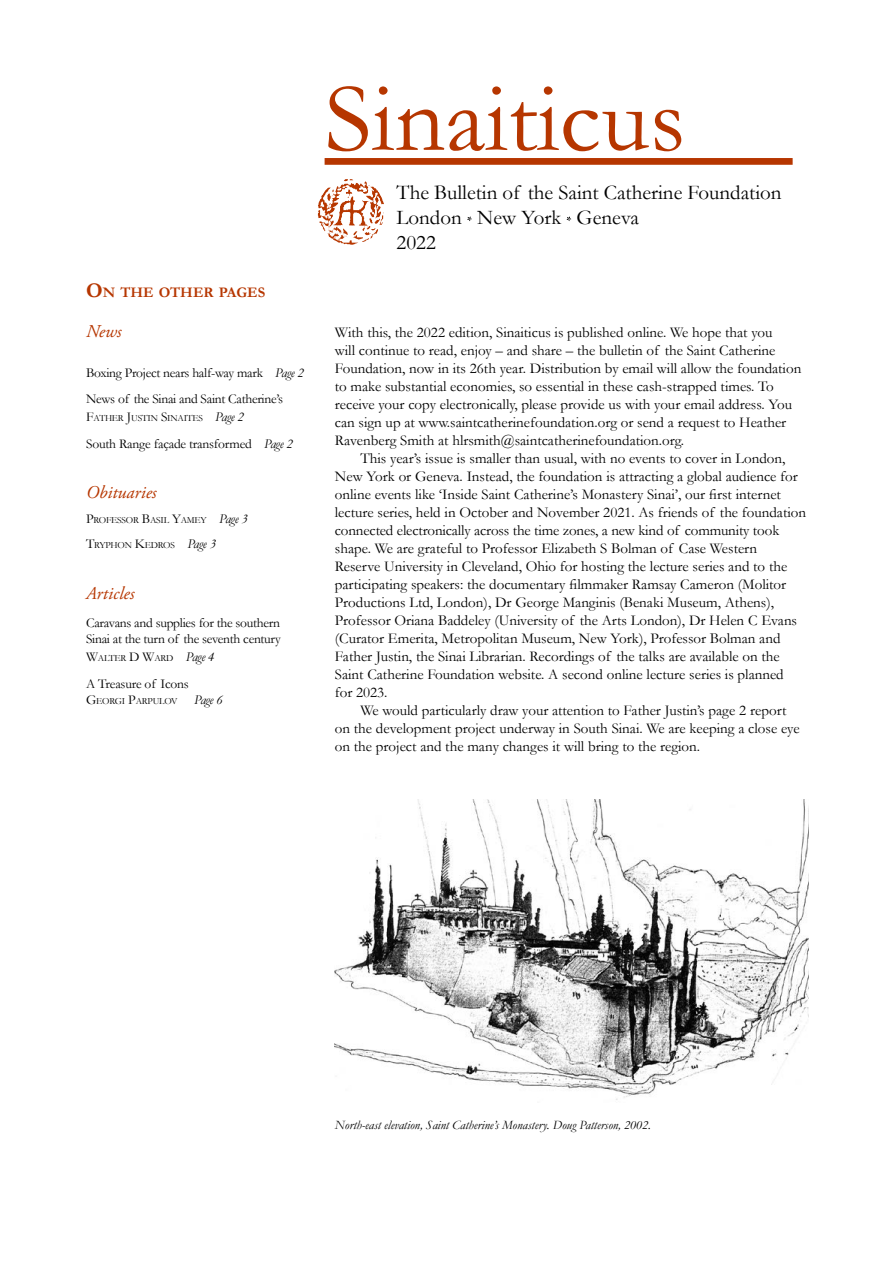
<style>
.page{position:relative;width:893px;height:1263px;background:#fff}
.page>*{position:absolute;margin:0;border:0;box-sizing:border-box;transform-origin:0 0}
.t1{font:99px "Garamond";color:#b63600}
.t2{font:21px/25.2px "Garamond";color:#000}
.t3{font:italic 18px "Adobe Garamond Pro";color:#b63600}
.t4{font:15px/18px "Garamond";color:#000}
.t5{font:700 14.7px "Garamond";color:#b63600}
.t6{font:13.5px/26.5px "Garamond";letter-spacing:-.02em;color:#000}
.t7{font:italic 12.75px "Garamond";color:#000}
.t8{font:9.45px "Garamond";letter-spacing:-.02em;color:#000}
.s1{font-size:21px}
.s2{font-style:italic}
.s3{font-size:13.5px}
.s4{font-style:italic;font-size:13.5px}
</style>
<div class="page">
<img style="left:335px;top:799px;width:474px;height:301px">
<div style="left:364px;top:1085px;width:116px;height:47px;background:#fff"></div>
<div style="left:710px;top:1085px;width:116px;height:47px;background:#fff"></div>
<div style="left:325px;top:158px;width:468px;height:7px;background:#b63600"></div>
<svg style="left:467px;top:216px;width:5px;height:5px"></svg>
<svg style="left:567px;top:216px;width:4px;height:5px"></svg>
<img style="left:338px;top:179px;width:28px;height:8px">
<p class="t5" style="left:86px;top:283px;width:181px"><span class="s1">O</span>N THE OTHER PAGES</p>
<p class="t3" style="left:86px;top:321px;width:37px">News</p>
<p class="t6" style="left:86px;top:359px;width:219px">Boxing Project nears half-way mark <span class="s2">Page 2<br></span>News of the Sinai and Saint Catherine’s</p>
<p class="t8" style="left:86px;top:412px;width:159px"><span class="s3">F</span>ATHER <span class="s3">J</span>USTIN <span class="s3">S</span>INAITES <span class="s4">Page 2</span></p>
<p class="t6" style="left:86px;top:430px;width:208px">South Range façade transformed <span class="s2">Page 2</span></p>
<p class="t3" style="left:86px;top:482px;width:72px">Obituaries</p>
<p class="t8" style="left:86px;top:514px;width:163px"><span class="s3">P</span>ROFESSOR <span class="s3">B</span>ASIL <span class="s3">Y</span>AMEY <span class="s4">Page 3</span></p>
<p class="t8" style="left:86px;top:539px;width:131px"><span class="s3">T</span>RYPHON <span class="s3">K</span>EDROS <span class="s4">Page 3</span></p>
<p class="t3" style="left:86px;top:582px;width:50px">Articles</p>
<p class="t6" style="left:86px;top:614px;width:196px;line-height:16.5px">Caravans and supplies for the southern<br>Sinai at the turn of the seventh century</p>
<p class="t8" style="left:86px;top:652px;width:130px"><span class="s3">W</span>ALTER <span class="s3">D W</span>ARD <span class="s4">Page 4</span></p>
<p class="t6" style="left:86px;top:670px;width:104px">A Treasure of Icons</p>
<p class="t8" style="left:86px;top:695px;width:138px"><span class="s3">G</span>EORGI <span class="s3">P</span>ARPULOV <span class="s4">Page 6</span></p>
<h1 class="t1" style="left:325px;top:59px;width:362px">Sinaiticus</h1>
<h2 class="t2" style="left:396px;top:179px;width:387px">The Bulletin of the Saint Catherine Foundation<br>London New York Geneva<br>2022</h2>
<p class="t4" style="left:335px;top:323px;width:468px">With this, the 2022 edition, Sinaiticus is published online. We hope that you<br>will continue to read, enjoy – and share – the bulletin of the Saint Catherine Foundation, now in its 26th year. Distribution by email will allow the foundation to make substantial economies, so essential in these cash-strapped times. To receive your copy electronically, please provide us with your email address. You can sign up at www.saintcatherinefoundation.org or send a request to Heather Ravenberg Smith at hlrsmith@saintcatherinefoundation.org.</p>
<p class="t4" style="left:335px;top:449px;width:473px;text-indent:26px">This year’s issue is smaller than usual, with no events to cover in London, New York or Geneva. Instead, the foundation is attracting a global audience for online events like ‘Inside Saint Catherine’s Monastery Sinai’, our first internet lecture series, held in October and November 2021. As friends of the foundation connected electronically across the time zones, a new kind of community took shape. We are grateful to Professor Elizabeth S Bolman of Case Western Reserve University in Cleveland, Ohio for hosting the lecture series and to the participating speakers: the documentary filmmaker Ramsay Cameron (Molitor Productions Ltd, London), Dr George Manginis (Benaki Museum, Athens), Professor Oriana Baddeley (University of the Arts London), Dr Helen C Evans (Curator Emerita, Metropolitan Museum, New York), Professor Bolman and Father Justin, the Sinai Librarian. Recordings of the talks are available on the Saint Catherine Foundation website. A second online lecture series is planned<br>for 2023.</p>
<p class="t4" style="left:335px;top:701px;width:466px;text-indent:26px">We would particularly draw your attention to Father Justin’s page 2 report on the development project underway in South Sinai. We are keeping a close eye on the project and the many changes it will bring to the region.</p>
<p class="t7" style="left:335px;top:1117px;width:318px">North-east elevation, Saint Catherine’s Monastery. Doug Patterson, 2002.</p>
</div>
